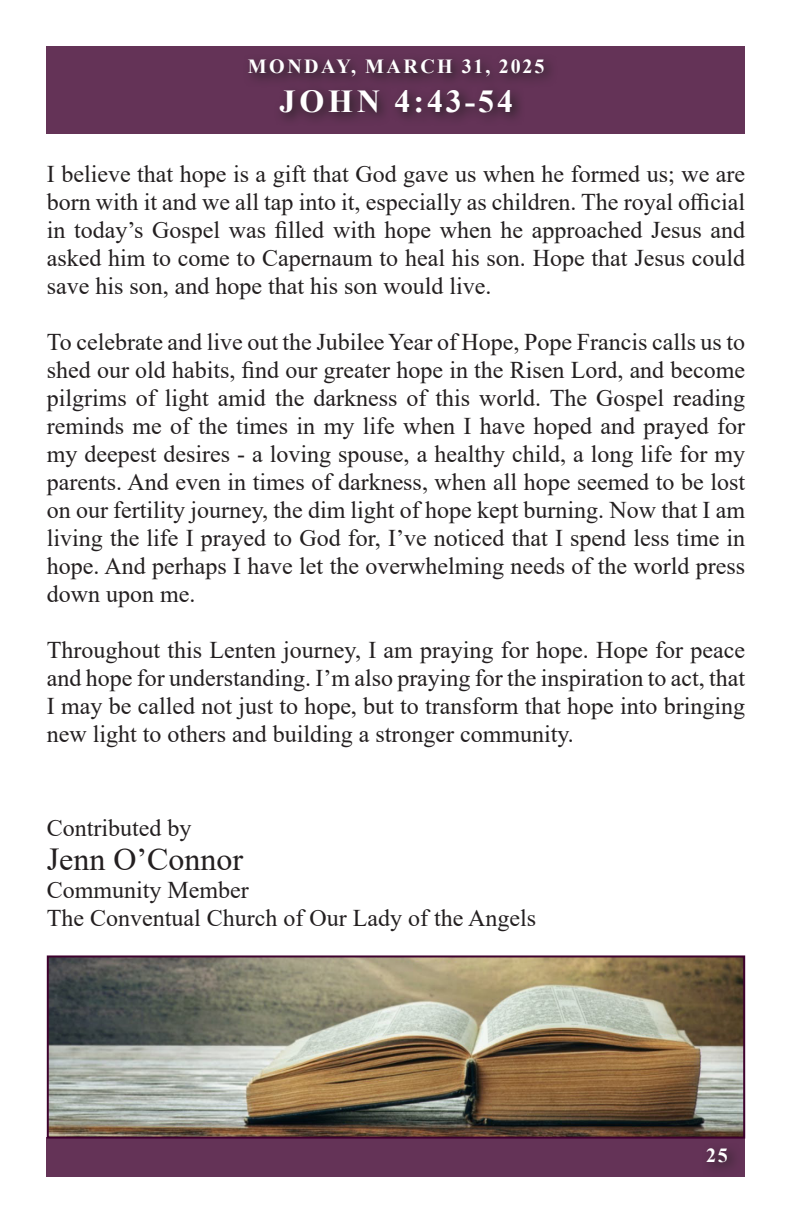
<style>
.page{position:relative;width:792px;height:1224px;background:#fff}
.page>*{position:absolute;margin:0;border:0;box-sizing:border-box;transform-origin:0 0}
.Verse{font:32px "Times New Roman";color:#231f20}
.t1{font:700 32px "Times New Roman";letter-spacing:.125em;color:#fff}
.Verse-2{font:24px/28px "Times New Roman";color:#231f20;text-align:justify}
.Paragraph_Spacer{font:24px "Times New Roman";color:#231f20}
.t2{font:700 20px "Times New Roman";letter-spacing:.125em;color:#fff}
</style>
<div class="page">
<div style="left:47px;top:1138px;width:698px;height:39px;background:#643357"></div>
<div style="left:47px;top:47px;width:698px;height:87px;background:#643357"></div>
<svg style="left:251px;top:61px;width:299px;height:58px;fill:#5a304e"></svg>
<div style="left:701px;top:1142px;width:41px;height:35px;background:linear-gradient(to right,#5d3151,#5d3151)"></div>
<img style="left:50px;top:958px;width:692px;height:178px">
<div style="left:47px;top:955px;width:698px;height:184px;border:2px solid #3e002d"></div>
<p class="t2" style="left:248px;top:52px;width:298px">MONDAY, MARCH 31, 2025</p>
<p class="t1" style="left:279px;top:78px;width:235px">JOHN 4:43-54</p>
<p class="Verse-2" style="left:47px;top:160px;width:700px">I believe that hope is a gift that God gave us when he formed us; we are born with it and we all tap into it, especially as children. The royal official in today’s Gospel was filled with hope when he approached Jesus and asked him to come to Capernaum to heal his son. Hope that Jesus could save his son, and hope that his son would live.</p>
<p class="Verse-2" style="left:47px;top:328px;width:700px">To celebrate and live out the Jubilee Year of Hope, Pope Francis calls us to shed our old habits, find our greater hope in the Risen Lord, and become pilgrims of light amid the darkness of this world. The Gospel reading reminds me of the times in my life when I have hoped and prayed for my deepest desires - a loving spouse, a healthy child, a long life for my parents. And even in times of darkness, when all hope seemed to be lost on our fertility journey, the dim light of hope kept burning. Now that I am living the life I prayed to God for, I’ve noticed that I spend less time in hope. And perhaps I have let the overwhelming needs of the world press down upon me.</p>
<p class="Verse-2" style="left:47px;top:636px;width:700px">Throughout this Lenten journey, I am praying for hope. Hope for peace and hope for understanding. I’m also praying for the inspiration to act, that I may be called not just to hope, but to transform that hope into bringing new light to others and building a stronger community.</p>
<p class="Verse-2" style="left:47px;top:813px;width:146px">Contributed by</p>
<p class="Verse" style="left:47px;top:837px;width:198px">Jenn O’Connor</p>
<p class="Paragraph_Spacer" style="left:47px;top:873px;width:204px">Community Member</p>
<p class="Verse-2" style="left:47px;top:903px;width:491px">The Conventual Church of Our Lady of the Angels</p>
<p class="t2" style="left:706px;top:1141px;width:23px">25</p>
</div>
